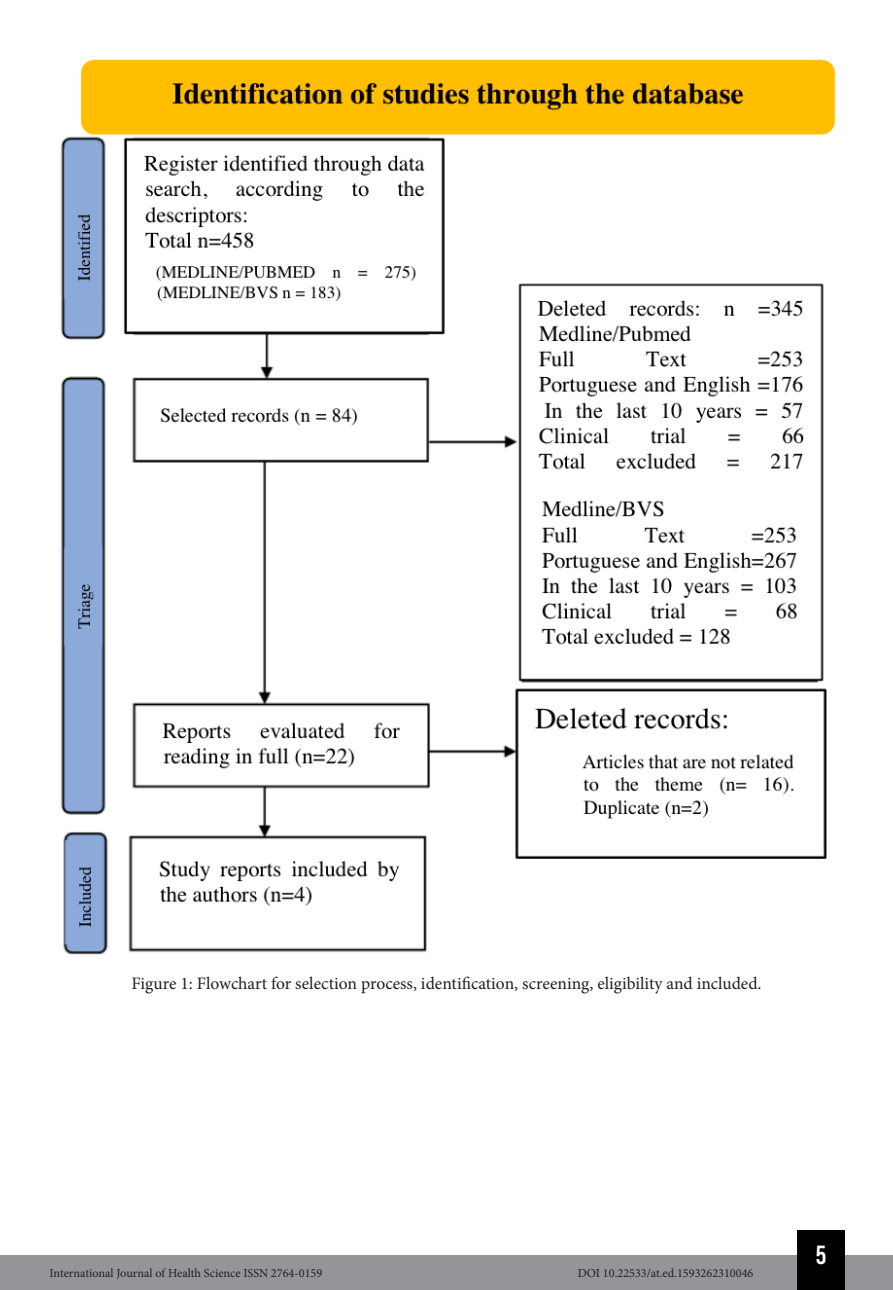
<style>
.page{position:relative;width:893px;height:1290px;background:#fff}
.page>*{position:absolute;margin:0;border:0;box-sizing:border-box;transform-origin:0 0}
.t1{font:26.25px "Bebas Kai";color:#fff}
.Info_Imagem{font:17.5px "Minion Pro";color:#231f20}
.t2{font:12.25px "Minion Pro";color:#231f20}
</style>
<div class="page">
<div style="left:0;top:1255px;width:893px;height:35px;background:#939598"></div>
<div style="left:797px;top:1230px;width:48px;height:60px;background:#000"></div>
<img style="left:60px;top:59px;width:776px;height:896px">
<p class="Info_Imagem" style="left:131px;top:971px;width:632px">Figure 1: Flowchart for selection process, identification, screening, eligibility and included.</p>
<p class="t2" style="left:50px;top:1265px;width:274px">International Journal of Health Science ISSN 2764-0159</p>
<p class="t2" style="left:578px;top:1265px;width:177px">DOI 10.22533/at.ed.1593262310046</p>
<h1 class="t1" style="left:816px;top:1241px;width:12px">5</h1>
</div>
